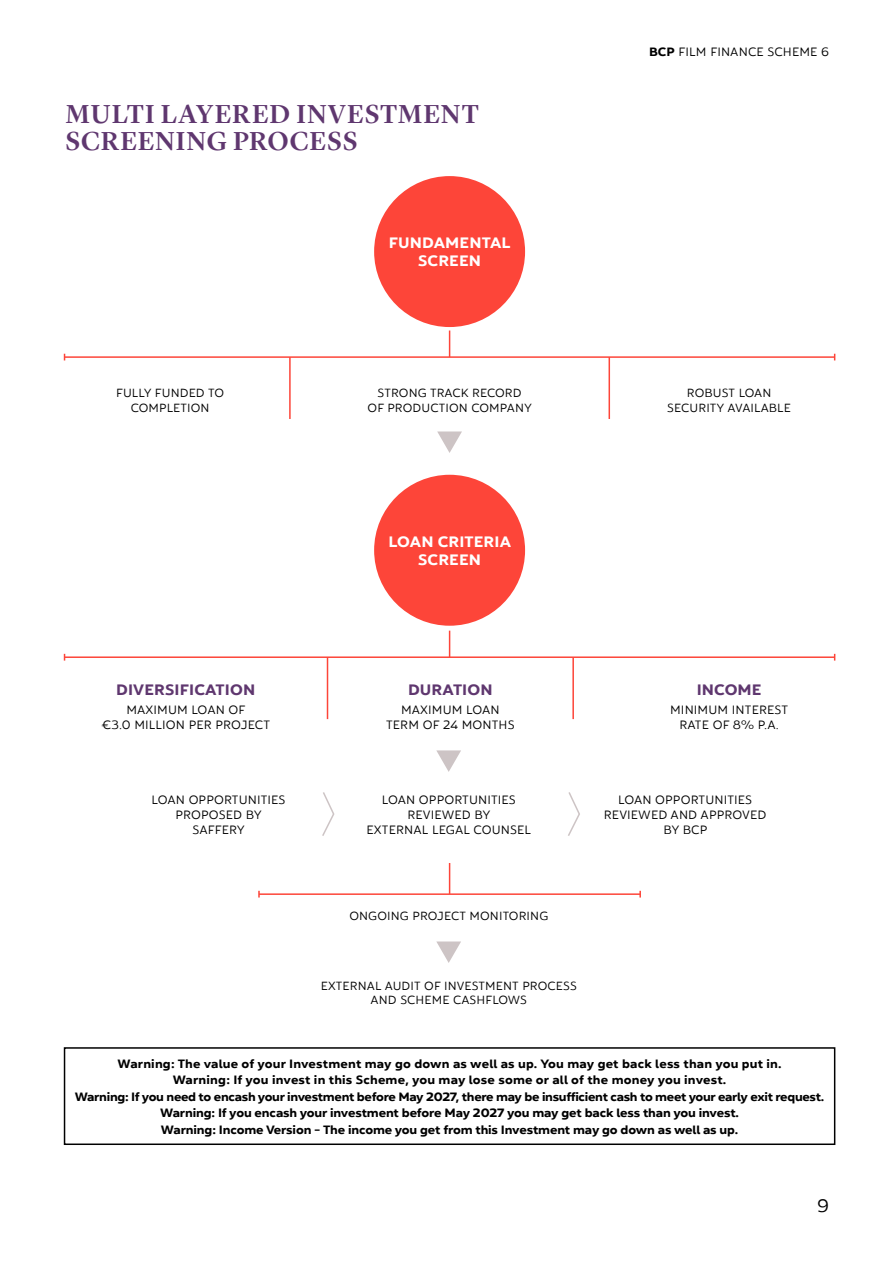
<style>
.page{position:relative;width:893px;height:1263px;background:#fff}
.page>*{position:absolute;margin:0;border:0;box-sizing:border-box;transform-origin:0 0}
.t1{font:500 27px/27px "Lyon Display";letter-spacing:.035em;color:#5f376f}
.t2{font:18px "Yorkten Ext Boo";color:#000}
.t3{font:700 expanded 15px/18px "Yorkten";letter-spacing:.01em;color:#fff;text-align:center}
.t4{font:700 expanded 15px "Yorkten";letter-spacing:.01em;color:#5f376f}
.t5{font:700 expanded 12px/16.5px "Yorkten";letter-spacing:-.01em;color:#000;text-align:center}
.t6{font:12px/15px "Yorkten Ext Boo";letter-spacing:.01em;color:#000;text-align:center}
.t7{font:11.7px/14.7px "Yorkten Ext Boo";letter-spacing:.01em;color:#000;text-align:center}
.s1{font-family:"Yorkten";font-weight:700;font-stretch:expanded}
</style>
<div class="page">
<div style="left:374px;top:176px;width:151px;height:151px;background:#fd4539;border-radius:50%"></div>
<div style="left:374px;top:475px;width:151px;height:151px;background:#fd4539;border-radius:50%"></div>
<hr style="left:65px;top:356px;width:770px;height:2px;background:#fd4539">
<hr style="left:65px;top:656px;width:770px;height:2px;background:#fd4539">
<hr style="left:259px;top:893px;width:381px;height:2px;background:#fd4539">
<svg style="left:449px;top:330px;width:1px;height:26px"></svg>
<svg style="left:449px;top:631px;width:1px;height:25px"></svg>
<div style="left:64px;top:1047px;width:771px;height:98px;border:2px solid #000"></div>
<svg style="left:437px;top:431px;width:25px;height:22px"></svg>
<svg style="left:436px;top:750px;width:25px;height:22px"></svg>
<svg style="left:436px;top:941px;width:25px;height:22px"></svg>
<hr style="left:289px;top:357px;width:2px;height:62px;background:#fd4539">
<hr style="left:327px;top:657px;width:1px;height:62px;background:#fd4539">
<hr style="left:608px;top:357px;width:2px;height:62px;background:#fd4539">
<hr style="left:572px;top:657px;width:2px;height:62px;background:#fd4539">
<hr style="left:449px;top:863px;width:1px;height:31px;background:#fd4539">
<svg style="left:322px;top:792px;width:13px;height:44px"></svg>
<svg style="left:568px;top:792px;width:12px;height:44px"></svg>
<h1 class="t1" style="left:65px;top:98px;width:415px">MULTI LAYERED INVESTMENT<br>SCREENING PROCESS</h1>
<p class="t3" style="left:389px;top:234px;width:123px">FUNDAMENTAL<br>SCREEN</p>
<p class="t6" style="left:649px;top:44px;width:182px"><span class="s1">BCP</span> FILM FINANCE SCHEME 6</p>
<p class="t7" style="left:116px;top:385px;width:109px">FULLY FUNDED TO<br>COMPLETION</p>
<p class="t7" style="left:368px;top:385px;width:166px">STRONG TRACK RECORD<br>OF PRODUCTION COMPANY</p>
<p class="t7" style="left:667px;top:385px;width:125px">ROBUST LOAN<br>SECURITY AVAILABLE</p>
<p class="t3" style="left:389px;top:533px;width:124px">LOAN CRITERIA<br>SCREEN</p>
<p class="t4" style="left:116px;top:680px;width:141px">DIVERSIFICATION</p>
<p class="t6" style="left:101px;top:703px;width:170px">MAXIMUM LOAN OF<br>€3.0 MILLION PER PROJECT</p>
<p class="t6" style="left:152px;top:792px;width:135px">LOAN OPPORTUNITIES<br>PROPOSED BY<br>SAFFERY</p>
<p class="t4" style="left:408px;top:680px;width:86px">DURATION</p>
<p class="t6" style="left:386px;top:703px;width:130px">MAXIMUM LOAN<br>TERM OF 24 MONTHS</p>
<p class="t4" style="left:697px;top:680px;width:66px">INCOME</p>
<p class="t6" style="left:670px;top:703px;width:119px">MINIMUM INTEREST<br>RATE OF 8% P.A.</p>
<p class="t6" style="left:367px;top:792px;width:166px">LOAN OPPORTUNITIES<br>REVIEWED BY<br>EXTERNAL LEGAL COUNSEL</p>
<p class="t6" style="left:604px;top:792px;width:164px">LOAN OPPORTUNITIES<br>REVIEWED AND APPROVED<br>BY BCP</p>
<p class="t7" style="left:349px;top:909px;width:200px">ONGOING PROJECT MONITORING</p>
<p class="t7" style="left:321px;top:978px;width:257px">EXTERNAL AUDIT OF INVESTMENT PROCESS<br>AND SCHEME CASHFLOWS</p>
<p class="t5" style="left:75px;top:1055px;width:751px">Warning: The value of your Investment may go down as well as up. You may get back less than you put in.<br>Warning: If you invest in this Scheme, you may lose some or all of the money you invest.<br>Warning: If you need to encash your investment before May 2027, there may be insufficient cash to meet your early exit request.<br>Warning: If you encash your investment before May 2027 you may get back less than you invest.<br>Warning: Income Version - The income you get from this Investment may go down as well as up.</p>
<h2 class="t2" style="left:817px;top:1194px;width:13px">9</h2>
</div>
